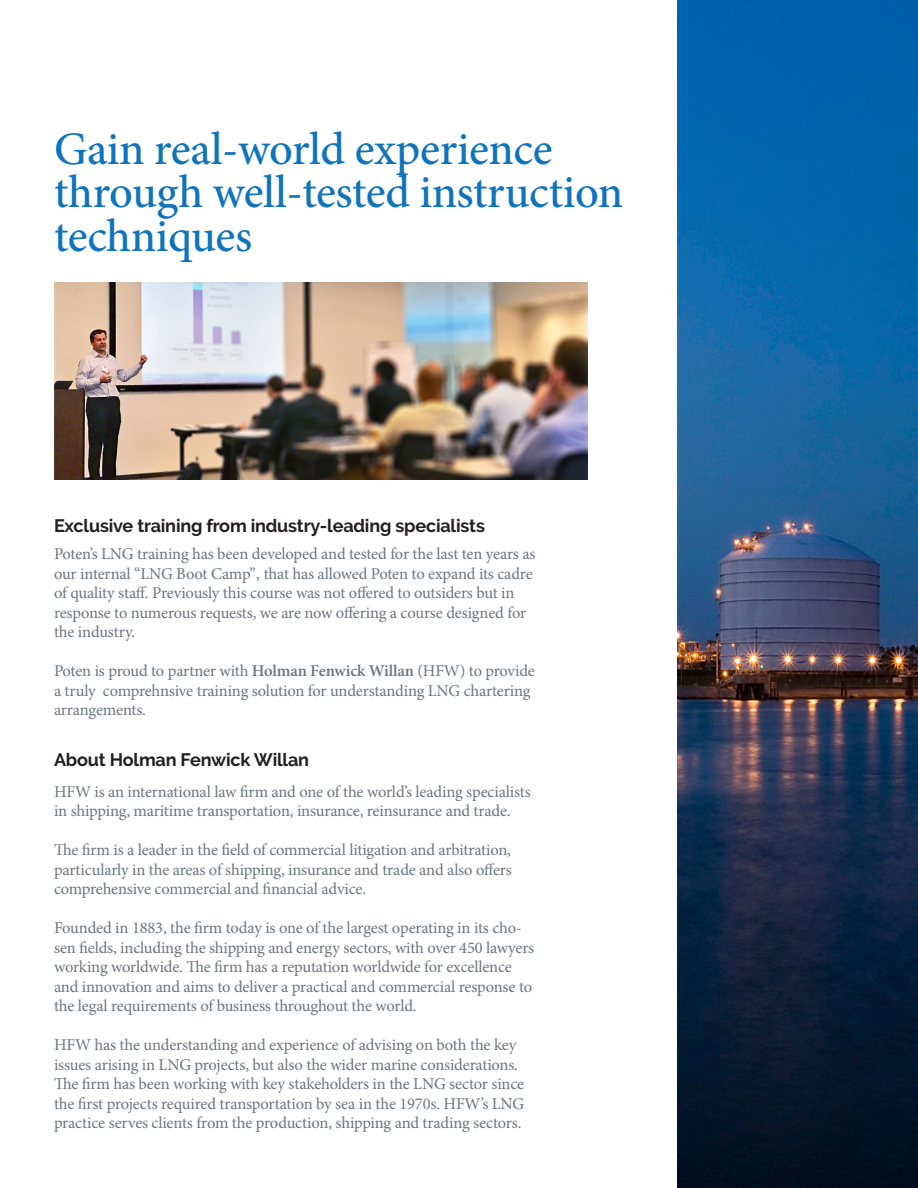
<style>
.page{position:relative;width:918px;height:1188px;background:#fff}
.page>*{position:absolute;margin:0;border:0;box-sizing:border-box;transform-origin:0 0}
.t1{font:500 46.5px/43.5px "Minion Pro";letter-spacing:-.01em;color:#1074bc}
.t2{font:700 18px "Raleway";letter-spacing:-.01em;color:#231f20}
.t3{font:16.5px/19.5px "Minion Pro";letter-spacing:-.01em;color:#6e757d}
.s1{font-weight:600}
</style>
<div class="page">
<img style="left:678px;top:0;width:240px;height:1188px">
<img style="left:55px;top:283px;width:533px;height:197px">
<p class="t1" style="left:54px;top:127px;width:571px">Gain real-world experience through well-tested instruction techniques</p>
<p class="t2" style="left:54px;top:515px;width:432px">Exclusive training from industry-leading specialists</p>
<p class="t3" style="left:54px;top:544px;width:483px">Poten’s LNG training has been developed and tested for the last ten years as our internal “LNG Boot Camp” , that has allowed Poten to expand its cadre of quality staff. Previously this course was not offered to outsiders but in response to numerous requests, we are now offering a course designed for the industry.</p>
<p class="t3" style="left:54px;top:661px;width:482px">Poten is proud to partner with <span class="s1">Holman Fenwick Willan</span> (HFW) to provide a truly comprehnsive training solution for understanding LNG chartering arrangements.</p>
<p class="t2" style="left:54px;top:750px;width:257px">About Holman Fenwick Willan</p>
<p class="t3" style="left:54px;top:782px;width:478px">HFW is an international law firm and one of the world’s leading specialists in shipping, maritime transportation, insurance, reinsurance and trade.</p>
<p class="t3" style="left:54px;top:840px;width:459px;text-align:justify">The firm is a leader in the field of commercial litigation and arbitration, particularly in the areas of shipping, insurance and trade and also offers comprehensive commercial and financial advice.</p>
<p class="t3" style="left:54px;top:918px;width:482px">Founded in 1883, the firm today is one of the largest operating in its cho&shy;sen fields, including the shipping and energy sectors, with over 450 lawyers working worldwide. The firm has a reputation worldwide for excellence and innovation and aims to deliver a practical and commercial response to the legal requirements of business throughout the world.</p>
<p class="t3" style="left:54px;top:1035px;width:472px">HFW has the understanding and experience of advising on both the key issues arising in LNG projects, but also the wider marine considerations.<br>The firm has been working with key stakeholders in the LNG sector since the first projects required transportation by sea in the 1970s. HFW’s LNG practice serves clients from the production, shipping and trading sectors.</p>
</div>
